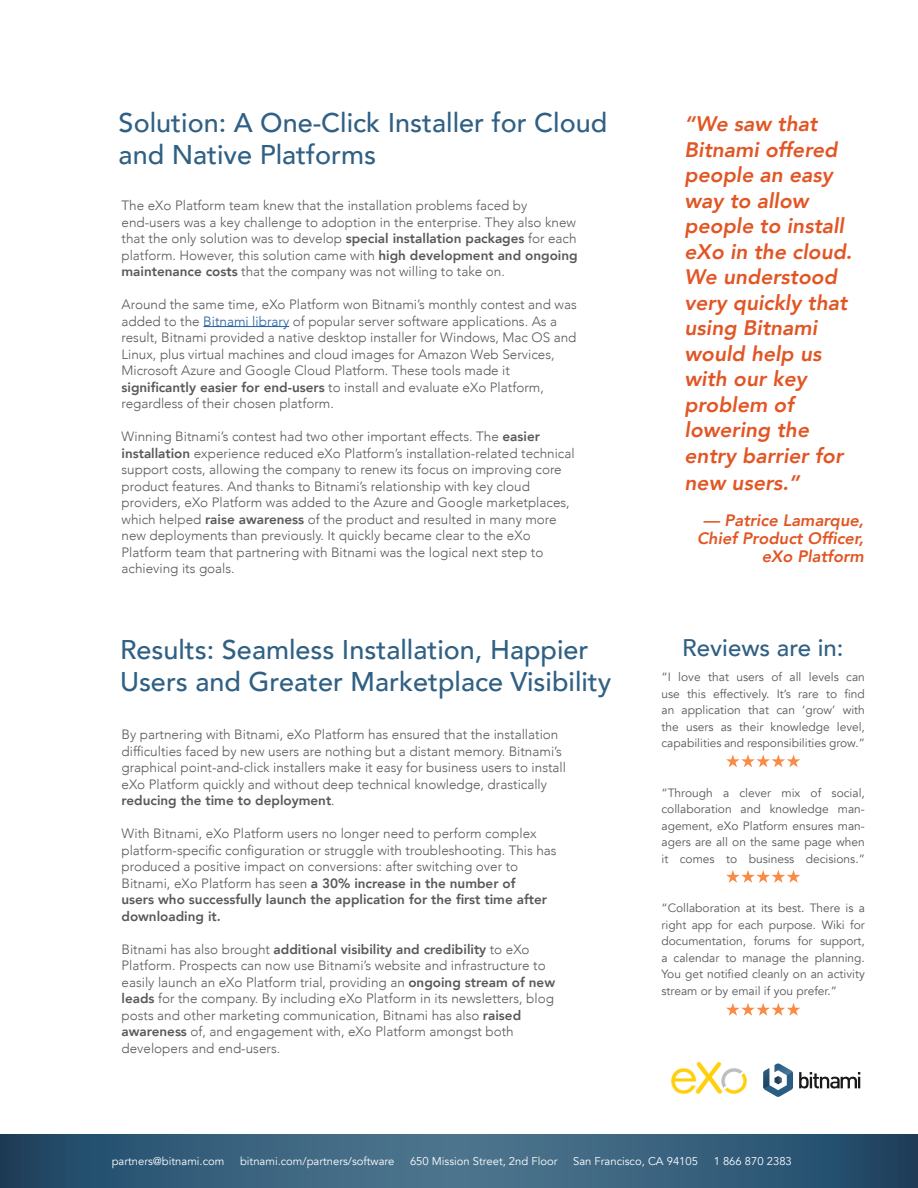
<style>
.page{position:relative;width:918px;height:1188px;background:#fff}
.page>*{position:absolute;margin:0;border:0;box-sizing:border-box;transform-origin:0 0}
.t1{font:500 27px/32.4px "Avenir";color:#306084}
.t2{font:500 24px "Avenir";color:#306084}
.t3{font:italic 800 21px/25.5px "Avenir";color:#e25625}
.t4{font:italic 800 16.5px/18px "Avenir";color:#e25625;text-align:right}
.t5{font:300 13.5px/16.5px "Avenir";color:#58595b}
.t6{font:800 13.5px/16.5px "Avenir";color:#58595b}
.t7{font:12px/16.5px "Avenir";color:#58595b;text-align:justify}
.t8{font:11.25px "Avenir";color:#fff}
.s1{font-weight:800}
.s2{color:#215e9e}
.s3{font-weight:300}
</style>
<div class="page">
<hr style="left:203px;top:326px;width:86px;height:1px;background:#215e9e">
<svg style="left:799px;top:1072px;width:61px;height:16px"></svg>
<svg style="left:763px;top:1063px;width:30px;height:34px"></svg>
<img style="left:671px;top:1062px;width:76px;height:32px">
<svg style="left:726px;top:1003px;width:74px;height:12px"></svg>
<svg style="left:726px;top:870px;width:74px;height:13px"></svg>
<svg style="left:726px;top:755px;width:74px;height:12px"></svg>
<svg style="left:0;top:1134px;width:918px;height:54px;background:#365e7a"></svg>
<p class="t1" style="left:119px;top:105px;width:490px">Solution: A One-Click Installer for Cloud and Native Platforms</p>
<p class="t5" style="left:122px;top:197px;width:407px">The eXo Platform team knew that the installation problems faced by</p>
<p class="t5" style="left:122px;top:214px;width:458px">end-users was a key challenge to adoption in the enterprise. They also knew that the only solution was to develop <span class="s1">special installation packages</span> for each platform. However, this solution came with <span class="s1">high development and ongoing maintenance costs</span> that the company was not willing to take on.</p>
<p class="t5" style="left:122px;top:296px;width:457px">Around the same time, eXo Platform won Bitnami’s monthly contest and was added to the <span class="s2">Bitnami library</span> of popular server software applications. As a result, Bitnami provided a native desktop installer for Windows, Mac OS and Linux, plus virtual machines and cloud images for Amazon Web Services,</p>
<p class="t5" style="left:122px;top:362px;width:390px">Microsoft Azure and Google Cloud Platform. These tools made it</p>
<p class="t5" style="left:122px;top:379px;width:424px"><span class="s1">significantly easier for end-users</span> to install and evaluate eXo Platform, regardless of their chosen platform.</p>
<p class="t5" style="left:122px;top:428px;width:455px">Winning Bitnami’s contest had two other important effects. The <span class="s1">easier installation</span> experience reduced eXo Platform’s installation-related technical support costs, allowing the company to renew its focus on improving core product features. And thanks to Bitnami’s relationship with key cloud</p>
<p class="t5" style="left:122px;top:494px;width:450px">providers, eXo Platform was added to the Azure and Google marketplaces, which helped <span class="s1">raise awareness</span> of the product and resulted in many more new deployments than previously. It quickly became clear to the eXo</p>
<p class="t5" style="left:122px;top:544px;width:423px">Platform team that partnering with Bitnami was the logical next step to achieving its goals.</p>
<p class="t1" style="left:120px;top:632px;width:493px">Results: Seamless Installation, Happier<br>Users and Greater Marketplace Visibility</p>
<p class="t5" style="left:122px;top:726px;width:446px">By partnering with Bitnami, eXo Platform has ensured that the installation difficulties faced by new users are nothing but a distant memory. Bitnami’s graphical point-and-click installers make it easy for business users to install eXo Platform quickly and without deep technical knowledge, drastically <span class="s1">reducing the time to deployment</span>.</p>
<p class="t5" style="left:122px;top:825px;width:437px">With Bitnami, eXo Platform users no longer need to perform complex platform-specific configuration or struggle with troubleshooting. This has</p>
<p class="t5" style="left:122px;top:858px;width:398px">produced a positive impact on conversions: after switching over to</p>
<p class="t6" style="left:122px;top:875px;width:427px"><span class="s3">Bitnami, eXo Platform has seen</span> a 30% increase in the number of users who successfully launch the application for the first time after downloading it.</p>
<p class="t6" style="left:122px;top:941px;width:410px"><span class="s3">Bitnami has also brought</span> additional visibility and credibility <span class="s3">to eXo</span></p>
<p class="t5" style="left:122px;top:957px;width:426px">Platform. Prospects can now use Bitnami’s website and infrastructure to</p>
<p class="t5" style="left:122px;top:974px;width:435px;text-align:justify">easily launch an eXo Platform trial, providing an <span class="s1">ongoing stream of new leads</span> for the company. By including eXo Platform in its newsletters, blog posts and other marketing communication, Bitnami has also <span class="s1">raised</span></p>
<p class="t5" style="left:122px;top:1023px;width:394px"><span class="s1">awareness</span> of, and engagement with, eXo Platform amongst both</p>
<p class="t5" style="left:122px;top:1040px;width:160px">developers and end-users.</p>
<p class="t3" style="left:685px;top:111px;width:154px">“We saw that<br>Bitnami offered people an easy way to allow</p>
<p class="t3" style="left:685px;top:213px;width:169px">people to install eXo in the cloud.<br>We understood very quickly that using Bitnami would help us with our key problem of</p>
<p class="t3" style="left:685px;top:417px;width:126px">lowering the</p>
<p class="t3" style="left:685px;top:442px;width:160px;line-height:27px">entry barrier for new users.”</p>
<p class="t4" style="left:697px;top:511px;width:168px">— Patrice Lamarque,<br>Chief Product Officer, eXo Platform</p>
<p class="t2" style="left:682px;top:627px;width:163px">Reviews are in:</p>
<p class="t7" style="left:662px;top:669px;width:205px">“I love that users of all levels can use this effectively. It’s rare to find an application that can ‘grow’ with the users as their knowledge level, capabilities and responsibilities grow.”</p>
<p class="t7" style="left:662px;top:785px;width:205px">“Through a clever mix of social,</p>
<p class="t7" style="left:662px;top:801px;width:205px">collaboration and knowledge man&shy;agement, eXo Platform ensures man&shy;agers are all on the same page when it comes to business decisions.”</p>
<p class="t7" style="left:662px;top:900px;width:205px">“Collaboration at its best. There is a right app for each purpose. Wiki for documentation, forums for support, a calendar to manage the planning.<br>You get notified cleanly on an activity stream or by email if you prefer.”</p>
<p class="t8" style="left:112px;top:1154px;width:114px">partners@bitnami.com</p>
<p class="t8" style="left:240px;top:1154px;width:156px">bitnami.com/partners/software</p>
<p class="t8" style="left:410px;top:1154px;width:149px">650 Mission Street, 2nd Floor</p>
<p class="t8" style="left:573px;top:1154px;width:126px">San Francisco, CA 94105</p>
<p class="t8" style="left:714px;top:1154px;width:80px">1 866 870 2383</p>
</div>
